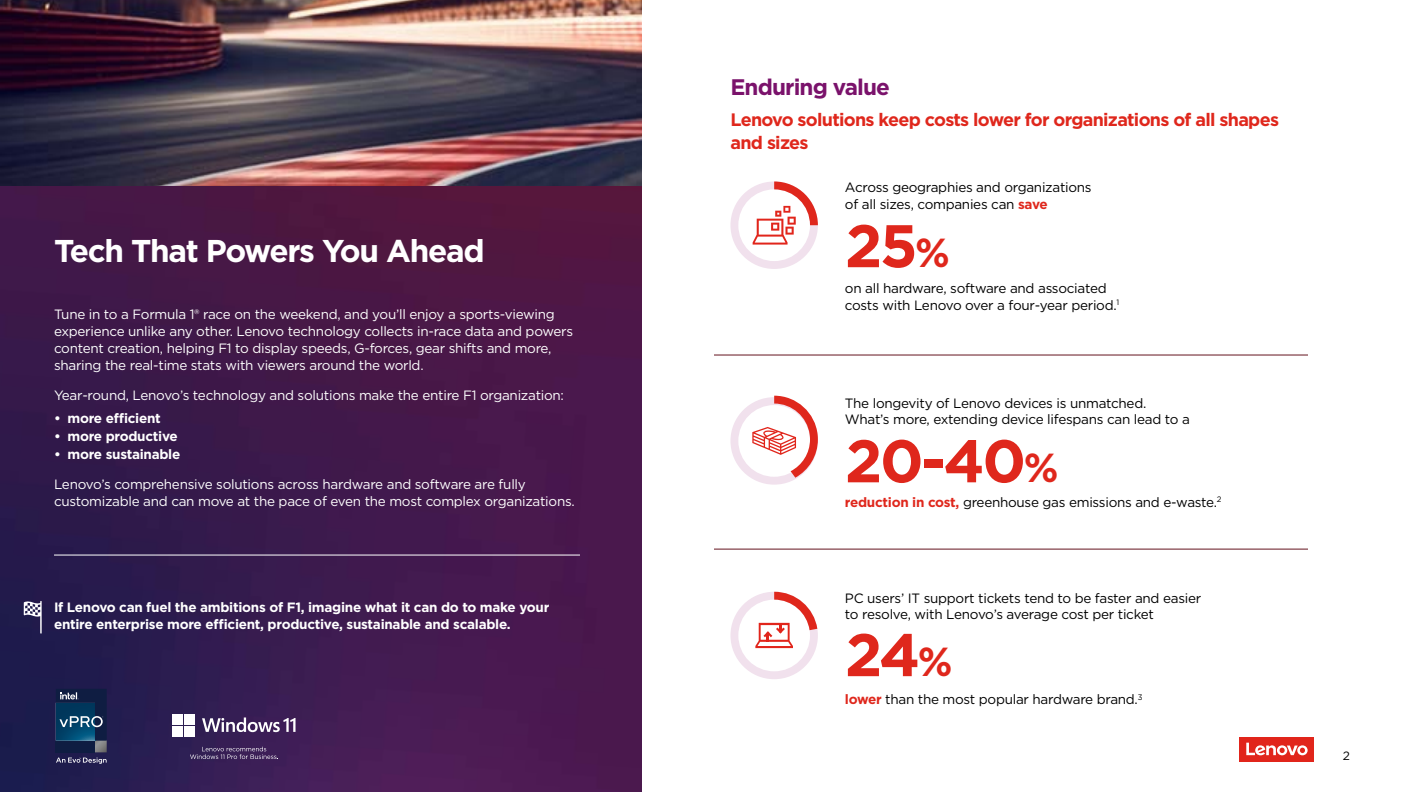
<style>
.page{position:relative;width:1404px;height:792px;background:#fff}
.page>*{position:absolute;margin:0;border:0;box-sizing:border-box;transform-origin:0 0}
.t1{font:700 60px "Gotham";letter-spacing:-.04em;color:#df271c}
.t2{font:700 31.5px "Gotham";letter-spacing:-.04em;color:#fff}
.t3{font:700 22.5px "Gotham";letter-spacing:-.04em;color:#7a126b}
.t4{font:700 18px/22.5px "Gotham";letter-spacing:-.04em;color:#df271c}
.t5{font:13.5px/16.8px "Gotham";letter-spacing:-.02em;color:#fff}
.t6{font:13.5px/16.5px "Gotham";letter-spacing:-.02em;color:#000}
.t7{font:700 13.5px/16.8px "Gotham";letter-spacing:-.02em;color:#fff}
.t8{font:12px "Gotham";color:#000}
.s1{font-weight:700;color:#df271c}
.s2{font-size:40.5px}
</style>
<div class="page">
<img style="left:0;top:185px;width:642px;height:607px">
<img style="left:0;top:0;width:642px;height:185px">
<hr style="left:714px;top:354px;width:594px;height:1px;background:#64131e">
<hr style="left:714px;top:548px;width:594px;height:1px;background:#64131e">
<svg style="left:730px;top:591px;width:88px;height:88px"></svg>
<svg style="left:730px;top:181px;width:88px;height:88px"></svg>
<svg style="left:730px;top:395px;width:88px;height:89px"></svg>
<svg style="left:24px;top:601px;width:18px;height:32px"></svg>
<hr style="left:54px;top:554px;width:526px;height:1px;background:#fff">
<div style="left:1239px;top:737px;width:75px;height:25px;background:#e1251b"></div>
<svg style="left:1246px;top:742px;width:62px;height:13px"></svg>
<div style="left:173px;top:713px;width:10px;height:11px;background:#fff"></div>
<div style="left:184px;top:713px;width:11px;height:11px;background:#fff"></div>
<div style="left:173px;top:725px;width:10px;height:11px;background:#fff"></div>
<div style="left:184px;top:725px;width:11px;height:11px;background:#fff"></div>
<svg style="left:202px;top:717px;width:94px;height:15px"></svg>
<svg style="left:190px;top:746px;width:88px;height:13px"></svg>
<svg style="left:56px;top:689px;width:51px;height:75px;background:#254163"></svg>
<h2 class="t2" style="left:54px;top:229px;width:432px">Tech That Powers You Ahead</h2>
<p class="t5" style="left:54px;top:306px;width:521px">Tune in to a Formula 1® race on the weekend, and you’ll enjoy a sports-viewing experience unlike any other. Lenovo technology collects in-race data and powers content creation, helping F1 to display speeds, G-forces, gear shifts and more, sharing the real-time stats with viewers around the world.</p>
<p class="t5" style="left:54px;top:387px;width:512px">Year-round, Lenovo’s technology and solutions make the entire F1 organization:</p>
<p class="t7" style="left:54px;top:410px;width:108px">• more efficient</p>
<p class="t7" style="left:54px;top:427px;width:125px">• more productive</p>
<p class="t7" style="left:54px;top:445px;width:128px">• more sustainable</p>
<p class="t5" style="left:54px;top:476px;width:522px">Lenovo’s comprehensive solutions across hardware and software are fully customizable and can move at the pace of even the most complex organizations.</p>
<p class="t7" style="left:54px;top:598px;width:497px">If Lenovo can fuel the ambitions of F1, imagine what it can do to make your entire enterprise more efficient, productive, sustainable and scalable.</p>
<h3 class="t3" style="left:730px;top:72px;width:161px">Enduring value</h3>
<h3 class="t4" style="left:730px;top:108px;width:550px">Lenovo solutions keep costs lower for organizations of all shapes and sizes</h3>
<p class="t6" style="left:845px;top:179px;width:248px">Across geographies and organizations of all sizes, companies can <span class="s1">save</span></p>
<h1 class="t1" style="left:845px;top:206px;width:107px">25<span class="s2">%</span></h1>
<p class="t6" style="left:845px;top:280px;width:276px">on all hardware, software and associated costs with Lenovo over a four-year period.<sup>1</sup></p>
<p class="t6" style="left:845px;top:394px;width:346px">The longevity of Lenovo devices is unmatched.<br>What’s more, extending device lifespans can lead to a</p>
<h1 class="t1" style="left:845px;top:421px;width:215px">20-40<span class="s2">%</span></h1>
<p class="t6" style="left:845px;top:493px;width:378px"><span class="s1">reduction in cost,</span> greenhouse gas emissions and e-waste.<sup>2</sup></p>
<p class="t6" style="left:845px;top:589px;width:358px">PC users’ IT support tickets tend to be faster and easier to resolve, with Lenovo’s average cost per ticket</p>
<h1 class="t1" style="left:845px;top:615px;width:109px">24<span class="s2">%</span></h1>
<p class="t6" style="left:845px;top:691px;width:299px"><span class="s1">lower</span> than the most popular hardware brand.<sup>3</sup></p>
<p class="t8" style="left:1343px;top:748px;width:9px">2</p>
</div>
